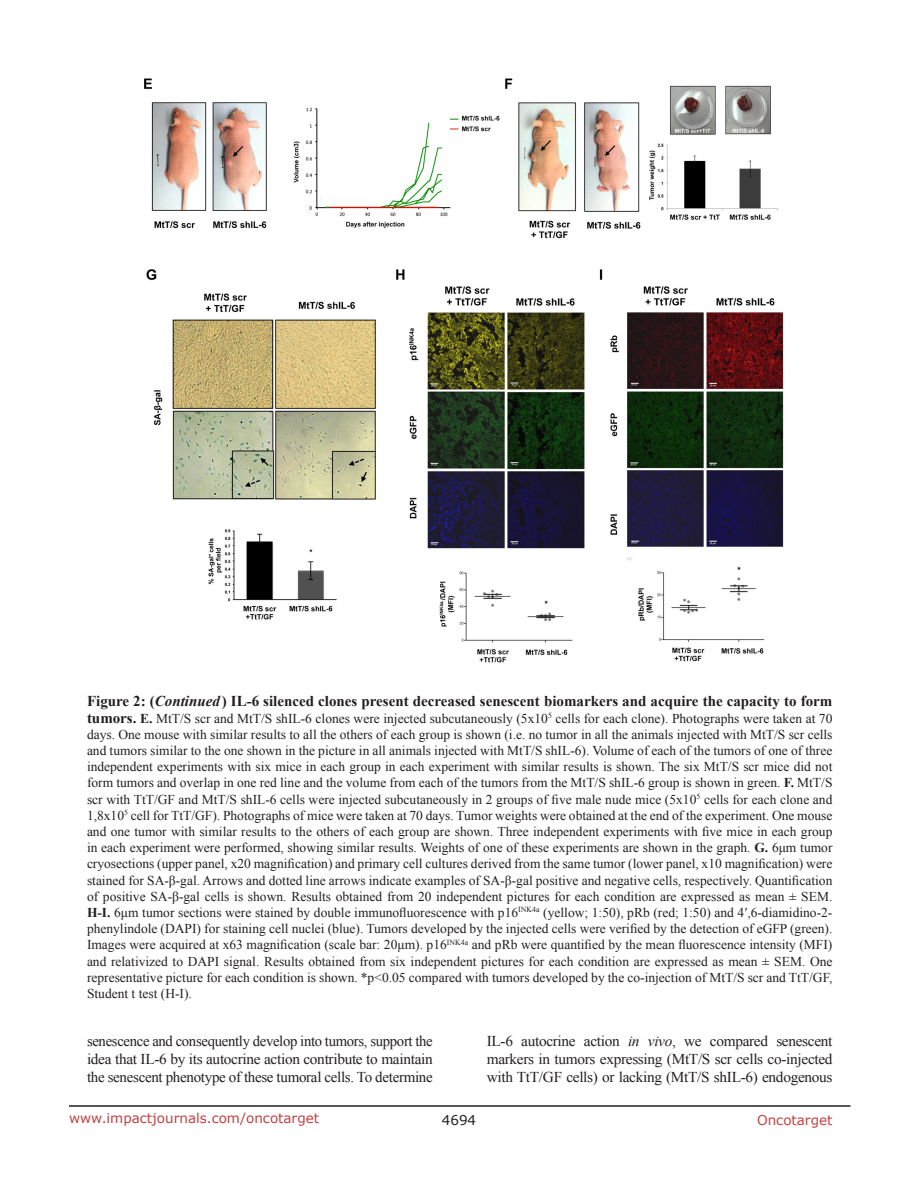
<style>
.page{position:relative;width:918px;height:1188px;background:#fff}
.page>*{position:absolute;margin:0;border:0;box-sizing:border-box;transform-origin:0 0}
.BodyText{font:15px/18px "Times New Roman";letter-spacing:-.02em;color:#231f20;text-align:justify}
.figuretext{font:700 15px "Times New Roman";color:#231f20}
.figuretext-2{font:13.5px/16.2px "Times New Roman";color:#231f20;text-align:justify}
.t1{font:13.5px "Verdana";color:#c24141}
.t2{font:13.5px "Verdana";color:#231f20}
.s1{font-style:italic}
.s2{font-weight:700;font-size:15px}
.s3{font-weight:700}
</style>
<div class="page">
<hr style="left:69px;top:1105px;width:781px;height:2px;background:#231f20">
<img style="left:144px;top:78px;width:640px;height:585px">
<p class="figuretext" style="left:87px;top:691px;width:747px">Figure 2: (<span class="s1">Continued</span>) IL-6 silenced clones present decreased senescent biomarkers and acquire the capacity to form</p>
<p class="figuretext-2" style="left:87px;top:710px;width:747px"><span class="s2">tumors.</span> <span class="s3">E.</span> MtT/S scr and MtT/S shIL-6 clones were injected subcutaneously (5x10<sup>5</sup> cells for each clone). Photographs were taken at 70 days. One mouse with similar results to all the others of each group is shown (i.e. no tumor in all the animals injected with MtT/S scr cells and tumors similar to the one shown in the picture in all animals injected with MtT/S shIL-6). Volume of each of the tumors of one of three independent experiments with six mice in each group in each experiment with similar results is shown. The six MtT/S scr mice did not form tumors and overlap in one red line and the volume from each of the tumors from the MtT/S shIL-6 group is shown in green. <span class="s3">F.</span> MtT/S scr with TtT/GF and MtT/S shIL-6 cells were injected subcutaneously in 2 groups of five male nude mice (5x10<sup>5</sup> cells for each clone and 1,8x10<sup>5</sup> cell for TtT/GF). Photographs of mice were taken at 70 days. Tumor weights were obtained at the end of the experiment. One mouse and one tumor with similar results to the others of each group are shown. Three independent experiments with five mice in each group in each experiment were performed, showing similar results. Weights of one of these experiments are shown in the graph. <span class="s3">G.</span> 6μm tumor cryosections (upper panel, x20 magnification) and primary cell cultures derived from the same tumor (lower panel, x10 magnification) were stained for SA-β-gal. Arrows and dotted line arrows indicate examples of SA-β-gal positive and negative cells, respectively. Quantification of positive SA-β-gal cells is shown. Results obtained from 20 independent pictures for each condition are expressed as mean ± SEM.<br><span class="s3">H-I.</span> 6μm tumor sections were stained by double immunofluorescence with p16<sup>INK4a</sup> (yellow; 1:50), pRb (red; 1:50) and 4′,6-diamidino-2- phenylindole (DAPI) for staining cell nuclei (blue). Tumors developed by the injected cells were verified by the detection of eGFP (green).<br>Images were acquired at x63 magnification (scale bar: 20μm). p16<sup>INK4a</sup> and pRb were quantified by the mean fluorescence intensity (MFI) and relativized to DAPI signal. Results obtained from six independent pictures for each condition are expressed as mean ± SEM. One representative picture for each condition is shown. *p&lt;0.05 compared with tumors developed by the co-injection of MtT/S scr and TtT/GF, Student t test (H-I).</p>
<p class="BodyText" style="left:87px;top:1032px;width:347px">senescence and consequently develop into tumors, support the idea that IL-6 by its autocrine action contribute to maintain the senescent phenotype of these tumoral cells. To determine</p>
<p class="BodyText" style="left:487px;top:1032px;width:347px">IL-6 autocrine action <span class="s1">in vivo</span>, we compared senescent markers in tumors expressing (MtT/S scr cells co-injected with TtT/GF cells) or lacking (MtT/S shIL-6) endogenous</p>
<p class="t1" style="left:69px;top:1109px;width:252px">www.impactjournals.com/oncotarget</p>
<p class="t2" style="left:442px;top:1111px;width:36px">4694</p>
<p class="t1" style="left:757px;top:1111px;width:77px">Oncotarget</p>
</div>
